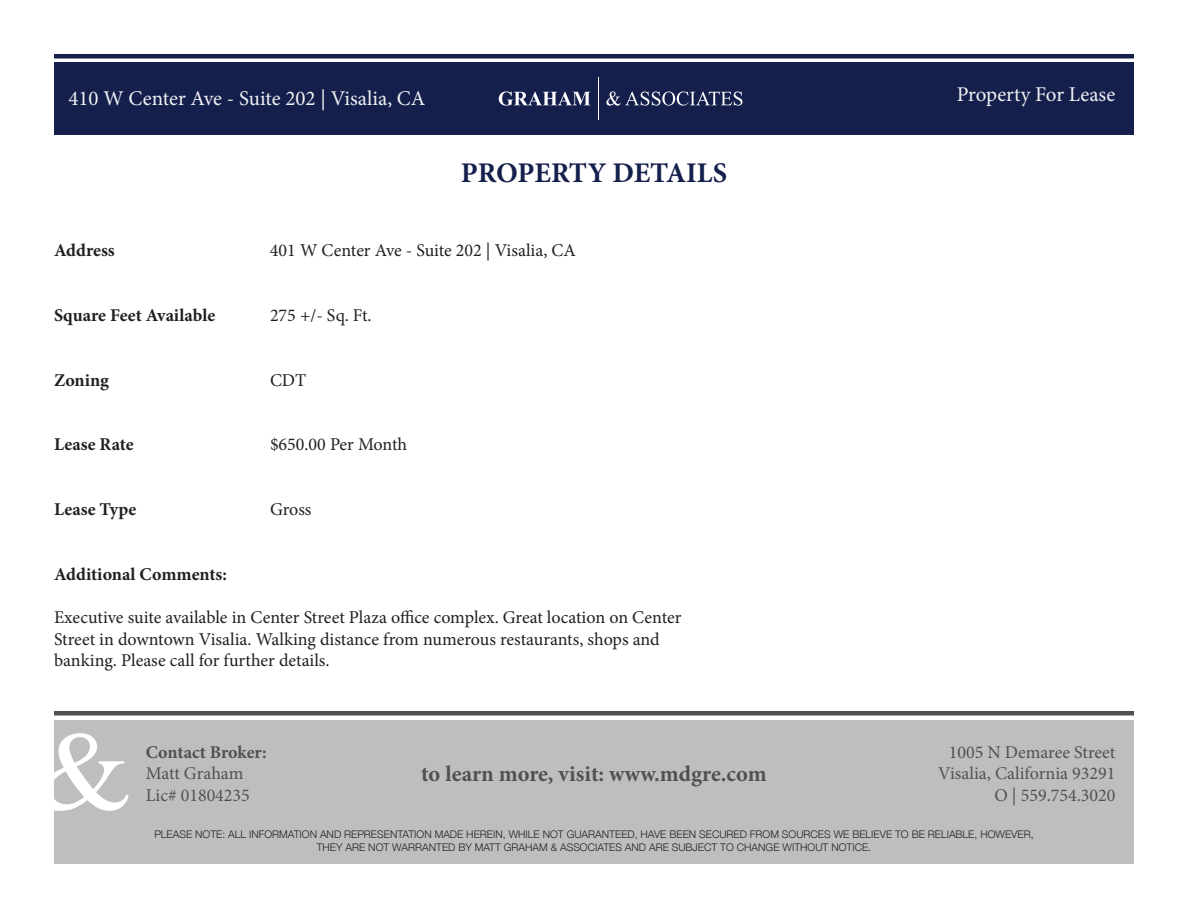
<style>
.page{position:relative;width:1188px;height:918px;background:#fff}
.page>*{position:absolute;margin:0;border:0;box-sizing:border-box;transform-origin:0 0}
.t1{font:700 28.5px "Minion Pro";letter-spacing:-.005em;color:#151f4c}
.t2{font:700 22.5px "Minion Pro";color:#505152}
.t3{font:21px "Minion Pro";color:#fff}
.t4{font:18px/21.6px "Minion Pro";color:#231f20}
.t5{font:18px "Minion Pro";color:#505152}
.t6{font:700 18px "Minion Pro";color:#231f20}
.t7{font:700 18px "Minion Pro";letter-spacing:-.005em;color:#505152}
.t8{font:300 10.5px/12.6px "Helvetica Neue";color:#231f20;text-align:center}
</style>
<div class="page">
<div style="left:54px;top:62px;width:1080px;height:73px;background:#151f4c"></div>
<hr style="left:54px;top:54px;width:1080px;height:4px;background:#151f4c">
<svg style="left:499px;top:91px;width:92px;height:15px"></svg>
<svg style="left:606px;top:91px;width:136px;height:15px"></svg>
<hr style="left:598px;top:77px;width:1px;height:43px;background:#fff">
<div style="left:54px;top:821px;width:1080px;height:43px;background:#bfbebe"></div>
<div style="left:54px;top:721px;width:1080px;height:107px;background:#bfbebe"></div>
<div style="left:54px;top:711px;width:1080px;height:5px;background:#505152"></div>
<svg style="left:54px;top:733px;width:75px;height:78px"></svg>
<p class="t3" style="left:68px;top:84px;width:359px">410 W Center Ave - Suite 202 | Visalia, CA</p>
<p class="t3" style="left:957px;top:80px;width:160px">Property For Lease</p>
<p class="t1" style="left:461px;top:152px;width:268px">PROPERTY DETAILS</p>
<p class="t6" style="left:54px;top:238px;width:62px">Address</p>
<p class="t4" style="left:270px;top:240px;width:308px">401 W Center Ave - Suite 202 | Visalia, CA</p>
<p class="t6" style="left:54px;top:302px;width:163px">Square Feet Available</p>
<p class="t4" style="left:270px;top:304px;width:103px">275 +/- Sq. Ft.</p>
<p class="t6" style="left:54px;top:367px;width:57px">Zoning</p>
<p class="t4" style="left:270px;top:369px;width:38px">CDT</p>
<p class="t6" style="left:54px;top:432px;width:81px">Lease Rate</p>
<p class="t4" style="left:270px;top:434px;width:139px">$650.00 Per Month</p>
<p class="t6" style="left:54px;top:497px;width:84px">Lease Type</p>
<p class="t4" style="left:270px;top:499px;width:43px">Gross</p>
<p class="t6" style="left:54px;top:562px;width:175px">Additional Comments:</p>
<p class="t4" style="left:54px;top:607px;width:629px">Executive suite available in Center Street Plaza office complex. Great location on Center<br>Street in downtown Visalia. Walking distance from numerous restaurants, shops and banking. Please call for further details.</p>
<p class="t7" style="left:146px;top:739px;width:123px">Contact Broker:</p>
<p class="t5" style="left:146px;top:762px;width:99px">Matt Graham</p>
<p class="t5" style="left:146px;top:783px;width:106px">Lic# 01804235</p>
<p class="t2" style="left:421px;top:758px;width:347px">to learn more, visit: www.mdgre.com</p>
<p class="t5" style="left:949px;top:740px;width:168px">1005 N Demaree Street</p>
<p class="t5" style="left:938px;top:762px;width:179px">Visalia, California 93291</p>
<p class="t5" style="left:994px;top:783px;width:122px">O | 559.754.3020</p>
<p class="t8" style="left:154px;top:827px;width:881px">PLEASE NOTE: ALL INFORMATION AND REPRESENTATION MADE HEREIN, WHILE NOT GUARANTEED, HAVE BEEN SECURED FROM SOURCES WE BELIEVE TO BE RELIABLE, HOWEVER,<br>THEY ARE NOT WARRANTED BY MATT GRAHAM &amp; ASSOCIATES AND ARE SUBJECT TO CHANGE WITHOUT NOTICE.</p>
</div>
